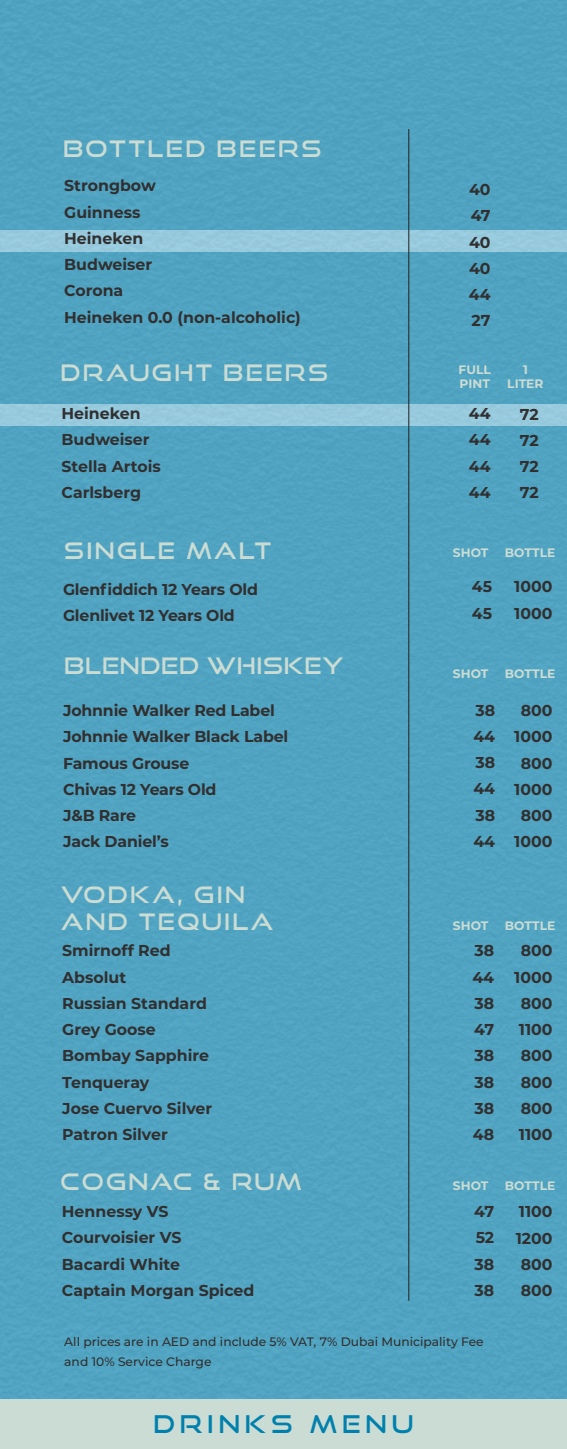
<style>
.page{position:relative;width:567px;height:1449px;background:#fff}
.page>*{position:absolute;margin:0;border:0;box-sizing:border-box;transform-origin:0 0}
.t1{font:24.5px "Good Times Rg";letter-spacing:.2em;color:#0080ad}
.t2{font:22.75px "Good Times Rg";letter-spacing:.1em;color:#cbdcd4}
.t3{font:22.75px "Good Times Rg";letter-spacing:.03em;color:#cbdcd4}
.t4{font:700 15.75px "Montserrat";color:#312f30}
.t5{font:500 12.25px/19.2px "Montserrat";color:#312f30}
.t6{font:700 12.25px "Montserrat";color:#cbdcd4}
</style>
<div class="page">
<div style="left:0;top:0;width:567px;height:1399px;background:#50a4c1"></div>
<div style="left:0;top:1399px;width:567px;height:50px;background:#cbdcd4"></div>
<hr style="left:408px;top:129px;width:1px;height:1172px;background:#231f20">
<p class="t2" style="left:63px;top:135px;width:260px">BOTTLED BEERS</p>
<p class="t4" style="left:64px;top:175px;width:93px">Strongbow</p>
<p class="t4" style="left:64px;top:201px;width:78px">Guinness</p>
<p class="t4" style="left:64px;top:227px;width:81px">Heineken</p>
<p class="t4" style="left:64px;top:253px;width:90px">Budweiser</p>
<p class="t4" style="left:64px;top:280px;width:61px">Corona</p>
<p class="t4" style="left:64px;top:306px;width:238px">Heineken 0.0 (non-alcoholic)</p>
<p class="t2" style="left:61px;top:359px;width:269px">DRAUGHT BEERS</p>
<p class="t4" style="left:62px;top:402px;width:81px">Heineken</p>
<p class="t4" style="left:62px;top:428px;width:90px">Budweiser</p>
<p class="t4" style="left:62px;top:455px;width:101px">Stella Artois</p>
<p class="t4" style="left:62px;top:481px;width:81px">Carlsberg</p>
<p class="t2" style="left:64px;top:536px;width:208px">SINGLE MALT</p>
<p class="t4" style="left:63px;top:578px;width:197px">Glenfiddich 12 Years Old</p>
<p class="t4" style="left:63px;top:604px;width:173px">Glenlivet 12 Years Old</p>
<p class="t3" style="left:64px;top:651px;width:281px">BLENDED WHISKEY</p>
<p class="t4" style="left:63px;top:699px;width:213px">Johnnie Walker Red Label</p>
<p class="t4" style="left:63px;top:725px;width:227px">Johnnie Walker Black Label</p>
<p class="t4" style="left:63px;top:752px;width:128px">Famous Grouse</p>
<p class="t4" style="left:63px;top:778px;width:155px">Chivas 12 Years Old</p>
<p class="t4" style="left:63px;top:804px;width:75px">J&amp;B Rare</p>
<p class="t4" style="left:63px;top:830px;width:107px">Jack Daniel’s</p>
<p class="t2" style="left:61px;top:881px;width:185px">VODKA, GIN</p>
<p class="t2" style="left:61px;top:908px;width:214px">AND TEQUILA</p>
<p class="t4" style="left:62px;top:939px;width:110px">Smirnoff Red</p>
<p class="t4" style="left:62px;top:966px;width:66px">Absolut</p>
<p class="t4" style="left:62px;top:992px;width:146px">Russian Standard</p>
<p class="t4" style="left:62px;top:1018px;width:95px">Grey Goose</p>
<p class="t4" style="left:62px;top:1044px;width:148px">Bombay Sapphire</p>
<p class="t4" style="left:62px;top:1071px;width:89px">Tenqueray</p>
<p class="t4" style="left:62px;top:1097px;width:152px">Jose Cuervo Silver</p>
<p class="t4" style="left:62px;top:1123px;width:107px">Patron Silver</p>
<p class="t2" style="left:61px;top:1168px;width:242px">COGNAC &amp; RUM</p>
<p class="t4" style="left:62px;top:1200px;width:108px">Hennessy VS</p>
<p class="t4" style="left:62px;top:1226px;width:121px">Courvoisier VS</p>
<p class="t4" style="left:62px;top:1253px;width:120px">Bacardi White</p>
<p class="t4" style="left:62px;top:1279px;width:194px">Captain Morgan Spiced</p>
<p class="t4" style="left:469px;top:178px;width:23px">40</p>
<p class="t4" style="left:471px;top:204px;width:21px">47</p>
<p class="t4" style="left:469px;top:231px;width:23px">40</p>
<p class="t4" style="left:469px;top:257px;width:23px">40</p>
<p class="t4" style="left:469px;top:283px;width:23px">44</p>
<p class="t4" style="left:472px;top:309px;width:21px">27</p>
<p class="t6" style="left:459px;top:361px;width:34px">FULL</p>
<p class="t6" style="left:460px;top:375px;width:32px">PINT</p>
<p class="t4" style="left:469px;top:402px;width:23px">44</p>
<p class="t4" style="left:469px;top:428px;width:23px">44</p>
<p class="t4" style="left:469px;top:455px;width:23px">44</p>
<p class="t4" style="left:469px;top:481px;width:23px">44</p>
<p class="t6" style="left:523px;top:361px;width:6px">1</p>
<p class="t6" style="left:507px;top:375px;width:38px">LITER</p>
<p class="t4" style="left:520px;top:403px;width:21px">72</p>
<p class="t4" style="left:520px;top:429px;width:21px">72</p>
<p class="t4" style="left:520px;top:455px;width:21px">72</p>
<p class="t4" style="left:520px;top:481px;width:21px">72</p>
<p class="t6" style="left:453px;top:544px;width:37px">SHOT</p>
<p class="t6" style="left:505px;top:544px;width:52px">BOTTLE</p>
<p class="t4" style="left:472px;top:575px;width:22px">45</p>
<p class="t4" style="left:472px;top:602px;width:22px">45</p>
<p class="t4" style="left:514px;top:575px;width:40px">1000</p>
<p class="t4" style="left:514px;top:602px;width:40px">1000</p>
<p class="t6" style="left:453px;top:665px;width:37px">SHOT</p>
<p class="t4" style="left:475px;top:699px;width:21px">38</p>
<p class="t4" style="left:473px;top:725px;width:23px">44</p>
<p class="t4" style="left:475px;top:751px;width:21px">38</p>
<p class="t4" style="left:473px;top:778px;width:23px">44</p>
<p class="t4" style="left:475px;top:804px;width:21px">38</p>
<p class="t4" style="left:473px;top:830px;width:23px">44</p>
<p class="t6" style="left:505px;top:665px;width:52px">BOTTLE</p>
<p class="t4" style="left:521px;top:699px;width:33px">800</p>
<p class="t4" style="left:514px;top:725px;width:40px">1000</p>
<p class="t4" style="left:521px;top:752px;width:33px">800</p>
<p class="t4" style="left:514px;top:778px;width:40px">1000</p>
<p class="t4" style="left:521px;top:804px;width:33px">800</p>
<p class="t4" style="left:514px;top:830px;width:40px">1000</p>
<p class="t6" style="left:453px;top:917px;width:37px">SHOT</p>
<p class="t4" style="left:474px;top:939px;width:21px">38</p>
<p class="t4" style="left:472px;top:966px;width:23px">44</p>
<p class="t4" style="left:474px;top:992px;width:21px">38</p>
<p class="t4" style="left:474px;top:1018px;width:21px">47</p>
<p class="t4" style="left:474px;top:1044px;width:21px">38</p>
<p class="t4" style="left:474px;top:1071px;width:21px">38</p>
<p class="t4" style="left:474px;top:1097px;width:21px">38</p>
<p class="t4" style="left:473px;top:1123px;width:23px">48</p>
<p class="t6" style="left:505px;top:917px;width:52px">BOTTLE</p>
<p class="t4" style="left:521px;top:939px;width:33px">800</p>
<p class="t4" style="left:514px;top:966px;width:40px">1000</p>
<p class="t4" style="left:521px;top:992px;width:33px">800</p>
<p class="t4" style="left:519px;top:1018px;width:35px">1100</p>
<p class="t4" style="left:521px;top:1044px;width:33px">800</p>
<p class="t4" style="left:521px;top:1071px;width:33px">800</p>
<p class="t4" style="left:521px;top:1097px;width:33px">800</p>
<p class="t4" style="left:519px;top:1123px;width:35px">1100</p>
<p class="t6" style="left:453px;top:1177px;width:37px">SHOT</p>
<p class="t4" style="left:474px;top:1200px;width:21px">47</p>
<p class="t4" style="left:476px;top:1226px;width:20px">52</p>
<p class="t4" style="left:475px;top:1253px;width:21px">38</p>
<p class="t4" style="left:475px;top:1279px;width:21px">38</p>
<p class="t6" style="left:505px;top:1177px;width:52px">BOTTLE</p>
<p class="t4" style="left:519px;top:1201px;width:35px">1100</p>
<p class="t4" style="left:516px;top:1227px;width:38px">1200</p>
<p class="t4" style="left:521px;top:1253px;width:33px">800</p>
<p class="t4" style="left:521px;top:1279px;width:33px">800</p>
<p class="t5" style="left:64px;top:1332px;width:421px">All prices are in AED and include 5% VAT, 7% Dubai Municipality Fee and 10% Service Charge</p>
<p class="t1" style="left:153px;top:1409px;width:262px">DRINKS MENU</p>
</div>
